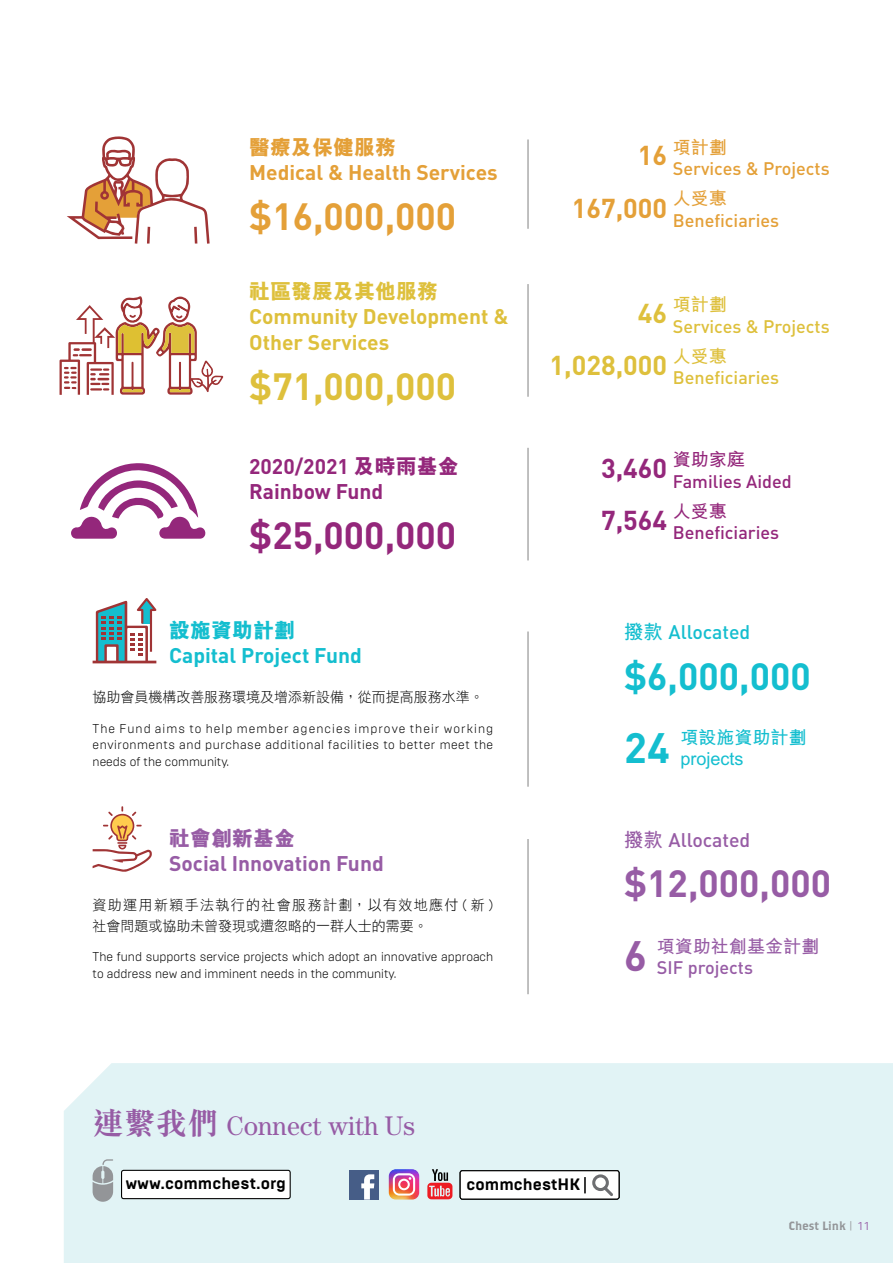
<style>
.page{position:relative;width:893px;height:1263px;background:#fff}
.page>*{position:absolute;margin:0;border:0;box-sizing:border-box;transform-origin:0 0}
.t1{font:700 42px "DIN";color:#14becf}
.t2{font:700 42px "DIN";color:#975ca5}
.t3{font:700 37.5px "DIN";color:#975ca5}
.t4{font:700 37.5px "DIN";color:#e4a038}
.t5{font:700 37.5px "DIN";color:#dec03c}
.t6{font:700 37.5px "DIN";color:#94277b}
.t7{font:700 37.5px "DIN";color:#14becf}
.t8{font:27px "Century";color:#975ca5;scale:.96 1}
.t9{font:700 27px/52.5px "DIN";color:#dec03c;text-align:right}
.t10{font:700 27px/52.5px "DIN";color:#94277b}
.t11{font:700 27px/52.5px "DIN";color:#e4a038;text-align:right}
.t12{font:700 21px/25.2px "DIN";color:#dec03c}
.t13{font:700 21px/25.2px "DIN";color:#94277b}
.t14{font:700 21px "DIN";color:#e4a038}
.t15{font:700 21px "DIN";color:#975ca5}
.t16{font:700 21px "DIN";color:#14becf}
.t17{font:800 21px "M Hei HK";color:#dec03c}
.t18{font:800 21px "M Hei HK";color:#e4a038}
.t19{font:800 21px "M Hei HK";color:#14becf}
.t20{font:800 21px "M Hei HK";color:#975ca5}
.t21{font:500 19.5px "DIN";color:#14becf}
.t22{font:500 19.5px "DIN";color:#975ca5}
.t23{font:500 18px "DIN";color:#e4a038}
.t24{font:500 18px "DIN";color:#dec03c}
.t25{font:500 18px "DIN";color:#94277b}
.t26{font:700 18px "M Hei HK";color:#14becf}
.t27{font:500 18px "DIN";color:#975ca5}
.t28{font:700 18px "M Hei HK";color:#975ca5}
.t29{font:700 18px "M Hei HK";color:#94277b}
.t30{font:700 18px "M Hei HK";color:#e4a038}
.t31{font:700 18px "M Hei HK";color:#dec03c}
.t32{font:700 16.5px "Brutal Type";color:#000}
.t33{font:14.25px/21px "DF Hei Std W3";color:#000}
.t34{font:300 12.75px/16.5px "Brutal Type";color:#000;text-align:justify}
.t35{font:12px "Brothers";color:#939598}
.s1{font-family:"M Hei HK";font-weight:800}
.s2{font-family:"M Hei HK";font-weight:700}
.s3{font-family:"M Sung HK";font-weight:700;font-size:31.5px}
.s4{font-family:"Bliss";font-weight:300;color:#975ca5}
</style>
<div class="page">
<div style="left:64px;top:1063px;width:829px;height:200px;background:#e1f3f5"></div>
<svg style="left:71px;top:463px;width:135px;height:76px"></svg>
<svg style="left:60px;top:296px;width:164px;height:99px"></svg>
<svg style="left:67px;top:136px;width:143px;height:108px"></svg>
<hr style="left:528px;top:139px;width:1px;height:90px;background:#000">
<hr style="left:528px;top:284px;width:1px;height:113px;background:#000">
<hr style="left:528px;top:631px;width:1px;height:156px;background:#000">
<hr style="left:528px;top:839px;width:1px;height:155px;background:#000">
<svg style="left:427px;top:1169px;width:25px;height:30px"></svg>
<svg style="left:459px;top:1170px;width:161px;height:30px"></svg>
<div style="left:349px;top:1170px;width:30px;height:29px;background:#465d87"></div>
<svg style="left:361px;top:1174px;width:13px;height:25px"></svg>
<div style="left:122px;top:1170px;width:168px;height:28px;background:#fff;border-radius:2px"></div>
<div style="left:121px;top:1170px;width:170px;height:29px;border:1px solid #000;border-radius:2px"></div>
<svg style="left:93px;top:1159px;width:20px;height:43px"></svg>
<img style="left:389px;top:1169px;width:30px;height:30px">
<svg style="left:393px;top:1173px;width:22px;height:22px"></svg>
<hr style="left:528px;top:448px;width:1px;height:112px;background:#000">
<svg style="left:93px;top:598px;width:63px;height:65px"></svg>
<svg style="left:93px;top:806px;width:59px;height:66px"></svg>
<h3 class="t18" style="left:249px;top:136px;width:149px">醫療及保健服務</h3>
<h3 class="t14" style="left:249px;top:158px;width:250px">Medical &amp; Health Services</h3>
<h2 class="t4" style="left:249px;top:192px;width:209px">$16,000,000</h2>
<h3 class="t17" style="left:249px;top:281px;width:190px">社區發展及其他服務</h3>
<h3 class="t12" style="left:249px;top:303px;width:261px">Community Development &amp;<br>Other Services</h3>
<h2 class="t5" style="left:249px;top:362px;width:209px">$71,000,000</h2>
<h3 class="t13" style="left:249px;top:453px;width:211px">2020/2021 <span class="s1">及時雨基金<br></span>Rainbow Fund</h3>
<h2 class="t6" style="left:249px;top:511px;width:209px">$25,000,000</h2>
<h3 class="t19" style="left:169px;top:620px;width:127px">設施資助計劃</h3>
<h3 class="t16" style="left:169px;top:642px;width:194px">Capital Project Fund</h3>
<p class="t33" style="left:93px;top:687px;width:393px">協助會員機構改善服務環境及增添新設備，從而提高服務水準。</p>
<p class="t34" style="left:93px;top:720px;width:402px">The Fund aims to help member agencies improve their working environments and purchase additional facilities to better meet the needs of the community.</p>
<h3 class="t20" style="left:169px;top:827px;width:127px">社會創新基金</h3>
<h3 class="t15" style="left:169px;top:849px;width:216px">Social Innovation Fund</h3>
<p class="t33" style="left:93px;top:894px;width:402px">資助運用新穎手法執行的社會服務計劃，以有效地應付 ( 新 )社會問題或協助未曾發現或遭忽略的一群人士的需要。</p>
<p class="t34" style="left:93px;top:948px;width:402px">The fund supports service projects which adopt an innovative approach to address new and imminent needs in the community.</p>
<h3 class="t30" style="left:673px;top:134px;width:55px">項計劃</h3>
<h3 class="t23" style="left:673px;top:157px;width:158px">Services &amp; Projects</h3>
<h3 class="t30" style="left:673px;top:186px;width:55px">人受惠</h3>
<h3 class="t23" style="left:673px;top:209px;width:108px">Beneficiaries</h3>
<h3 class="t11" style="left:572px;top:128px;width:97px">16<br>167,000</h3>
<h3 class="t31" style="left:673px;top:291px;width:55px">項計劃</h3>
<h3 class="t24" style="left:673px;top:314px;width:158px">Services &amp; Projects</h3>
<h3 class="t31" style="left:673px;top:343px;width:55px">人受惠</h3>
<h3 class="t24" style="left:673px;top:366px;width:108px">Beneficiaries</h3>
<h3 class="t9" style="left:550px;top:285px;width:119px">46<br>1,028,000</h3>
<h3 class="t29" style="left:673px;top:446px;width:73px">資助家庭</h3>
<h3 class="t25" style="left:673px;top:470px;width:120px">Families Aided</h3>
<h3 class="t29" style="left:673px;top:498px;width:55px">人受惠</h3>
<h3 class="t25" style="left:673px;top:521px;width:108px">Beneficiaries</h3>
<h3 class="t10" style="left:601px;top:441px;width:68px">3,460<br>7,564</h3>
<h3 class="t21" style="left:624px;top:620px;width:128px"><span class="s2">撥款</span> Allocated</h3>
<h2 class="t7" style="left:624px;top:652px;width:188px">$6,000,000</h2>
<h1 class="t1" style="left:624px;top:720px;width:47px">24</h1>
<h3 class="t26" style="left:680px;top:724px;width:128px">項設施資助計劃</h3>
<h3 class="t26" style="left:680px;top:746px;width:65px">projects</h3>
<h3 class="t22" style="left:624px;top:827px;width:128px"><span class="s2">撥款</span> Allocated</h3>
<h2 class="t3" style="left:624px;top:859px;width:209px">$12,000,000</h2>
<h1 class="t2" style="left:624px;top:928px;width:24px">6</h1>
<h3 class="t28" style="left:657px;top:933px;width:163px">項資助社創基金計劃</h3>
<h3 class="t27" style="left:657px;top:956px;width:98px">SIF projects</h3>
<h3 class="t8" style="left:93px;top:1110px;width:337px"><span class="s3">連繫我們</span> Connect with Us</h3>
<p class="t32" style="left:125px;top:1173px;width:162px">www.commchest.org</p>
<p class="t32" style="left:467px;top:1174px;width:115px">commchestHK</p>
<p class="t35" style="left:788px;top:1218px;width:83px">Chest Link | <span class="s4">11</span></p>
</div>
